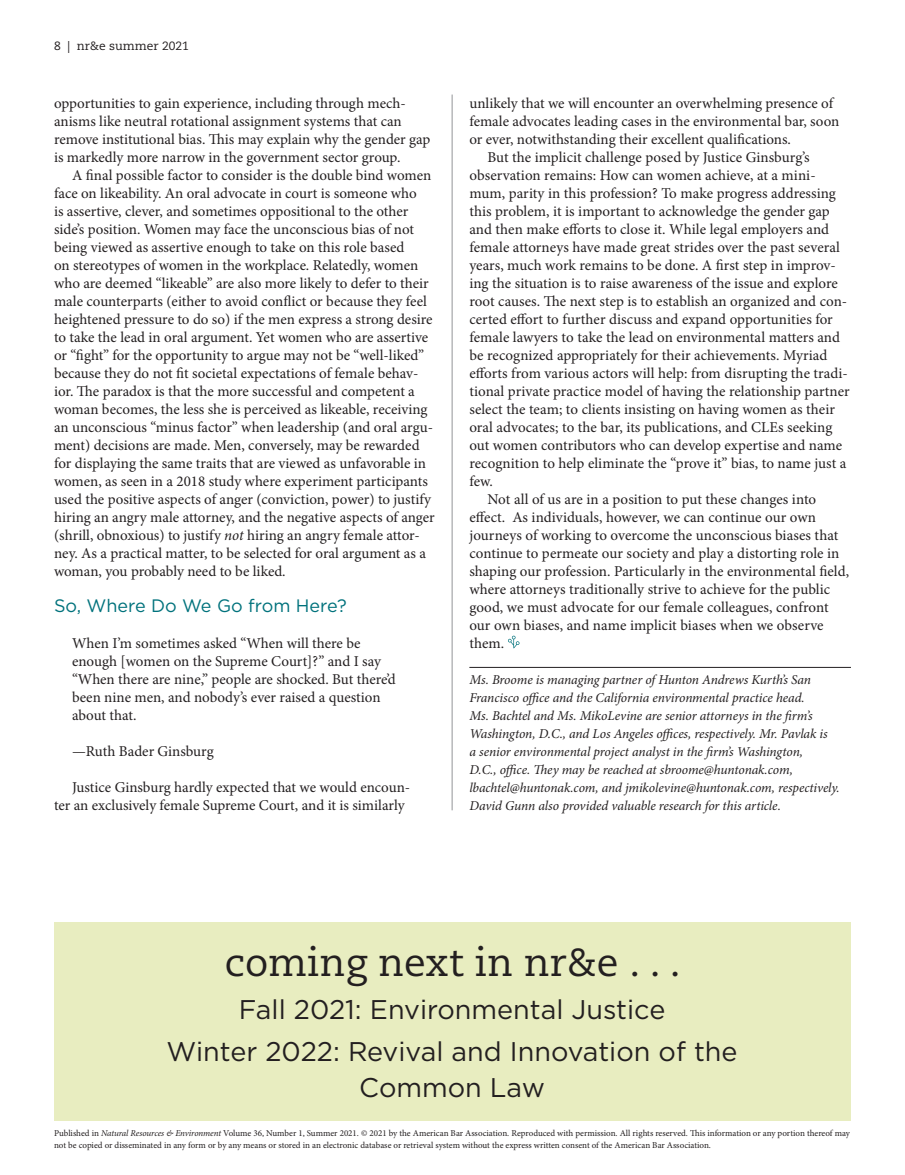
<style>
.page{position:relative;width:905px;height:1175px;background:#fff}
.page>*{position:absolute;margin:0;border:0;box-sizing:border-box;transform-origin:0 0}
.department_-_name_gr{font:39px "Caecilia LT Std";color:#231f20}
.department_-_name_gr-2{font:27px/36px "Gotham";color:#231f20;text-align:center}
.subhead1_sh1{font:18px "Gotham";color:#00727c}
.body_pbody{font:15px/18px "Minion Pro";color:#231f20}
.blockquote_bq{font:15px/18px "Minion Pro";letter-spacing:-.005em;color:#231f20}
.author_bio{font:italic 13.5px/18px "Minion Pro";letter-spacing:-.01em;color:#231f20}
.t1{font:12px "Caecilia LT Std";color:#231f20}
.t2{font:9px/12px "Minion Pro";color:#231f20}
.s1{font-style:italic}
</style>
<div class="page">
<hr style="left:452px;top:94px;width:1px;height:716px;background:#939598">
<hr style="left:469px;top:667px;width:382px;height:1px;background:#231f20">
<svg style="left:508px;top:635px;width:11px;height:13px"></svg>
<div style="left:54px;top:922px;width:796px;height:198px;background:#e8edc0"></div>
<p class="t1" style="left:54px;top:39px;width:136px">8 | nr&amp;e summer 2021</p>
<p class="body_pbody" style="left:54px;top:94px;width:378px">opportunities to gain experience, including through mech&shy;anisms like neutral rotational assignment systems that can remove institutional bias. This may explain why the gender gap is markedly more narrow in the government sector group.</p>
<p class="body_pbody" style="left:54px;top:166px;width:382px;text-indent:18px">A final possible factor to consider is the double bind women face on likeability. An oral advocate in court is someone who<br>is assertive, clever, and sometimes oppositional to the other side’s position. Women may face the unconscious bias of not being viewed as assertive enough to take on this role based<br>on stereotypes of women in the workplace. Relatedly, women who are deemed “likeable” are also more likely to defer to their male counterparts (either to avoid conflict or because they feel heightened pressure to do so) if the men express a strong desire to take the lead in oral argument. Yet women who are assertive or “fight” for the opportunity to argue may not be “well-liked” because they do not fit societal expectations of female behav&shy;ior. The paradox is that the more successful and competent a woman becomes, the less she is perceived as likeable, receiving an unconscious “minus factor” when leadership (and oral argu&shy;ment) decisions are made. Men, conversely, may be rewarded for displaying the same traits that are viewed as unfavorable in women, as seen in a 2018 study where experiment participants used the positive aspects of anger (conviction, power) to justify hiring an angry male attorney, and the negative aspects of anger (shrill, obnoxious) to justify <span class="s1">not</span> hiring an angry female attor&shy;ney. As a practical matter, to be selected for oral argument as a woman, you probably need to be liked.</p>
<p class="subhead1_sh1" style="left:54px;top:594px;width:294px">So, Where Do We Go from Here?</p>
<p class="blockquote_bq" style="left:72px;top:634px;width:325px">When I’m sometimes asked “When will there be enough [women on the Supreme Court]?” and I say “When there are nine,” people are shocked. But there’d been nine men, and nobody’s ever raised a question about that.</p>
<p class="blockquote_bq" style="left:72px;top:742px;width:143px">—Ruth Bader Ginsburg</p>
<p class="body_pbody" style="left:54px;top:778px;width:358px;text-indent:18px">Justice Ginsburg hardly expected that we would encoun&shy;ter an exclusively female Supreme Court, and it is similarly</p>
<p class="body_pbody" style="left:469px;top:94px;width:371px">unlikely that we will encounter an overwhelming presence of female advocates leading cases in the environmental bar, soon or ever, notwithstanding their excellent qualifications.</p>
<p class="body_pbody" style="left:469px;top:148px;width:382px;text-indent:18px">But the implicit challenge posed by Justice Ginsburg’s observation remains: How can women achieve, at a mini&shy;mum, parity in this profession? To make progress addressing this problem, it is important to acknowledge the gender gap and then make efforts to close it. While legal employers and female attorneys have made great strides over the past several years, much work remains to be done. A first step in improv&shy;ing the situation is to raise awareness of the issue and explore root causes. The next step is to establish an organized and con&shy;certed effort to further discuss and expand opportunities for female lawyers to take the lead on environmental matters and be recognized appropriately for their achievements. Myriad efforts from various actors will help: from disrupting the tradi&shy;tional private practice model of having the relationship partner select the team; to clients insisting on having women as their oral advocates; to the bar, its publications, and CLEs seeking out women contributors who can develop expertise and name recognition to help eliminate the “prove it” bias, to name just a few.</p>
<p class="body_pbody" style="left:469px;top:490px;width:381px;text-indent:18px">Not all of us are in a position to put these changes into effect. As individuals, however, we can continue our own journeys of working to overcome the unconscious biases that continue to permeate our society and play a distorting role in shaping our profession. Particularly in the environmental field, where attorneys traditionally strive to achieve for the public good, we must advocate for our female colleagues, confront our own biases, and name implicit biases when we observe them.</p>
<p class="author_bio" style="left:469px;top:671px;width:372px">Ms. Broome is managing partner of Hunton Andrews Kurth’s San Francisco office and the California environmental practice head.<br>Ms. Bachtel and Ms. MikoLevine are senior attorneys in the firm’s Washington, D.C., and Los Angeles offices, respectively. Mr. Pavlak is<br>a senior environmental project analyst in the firm’s Washington,<br>D.C., office. They may be reached at sbroome@huntonak.com, lbachtel@huntonak.com, and jmikolevine@huntonak.com, respectively.<br>David Gunn also provided valuable research for this article.</p>
<p class="department_-_name_gr" style="left:225px;top:939px;width:457px">coming next in nr&amp;e . . .</p>
<p class="department_-_name_gr-2" style="left:239px;top:990px;width:428px">Fall 2021: Environmental Justice</p>
<p class="department_-_name_gr-2" style="left:167px;top:1033px;width:572px">Winter 2022: Revival and Innovation of the<br>Common Law</p>
<p class="t2" style="left:54px;top:1127px;width:797px">Published in <span class="s1">Natural Resources &amp; Environment</span> Volume 36, Number 1, Summer 2021. © 2021 by the American Bar Association. Reproduced with permission. All rights reserved. This information or any portion thereof may not be copied or disseminated in any form or by any means or stored in an electronic database or retrieval system without the express written consent of the American Bar Association.</p>
</div>
